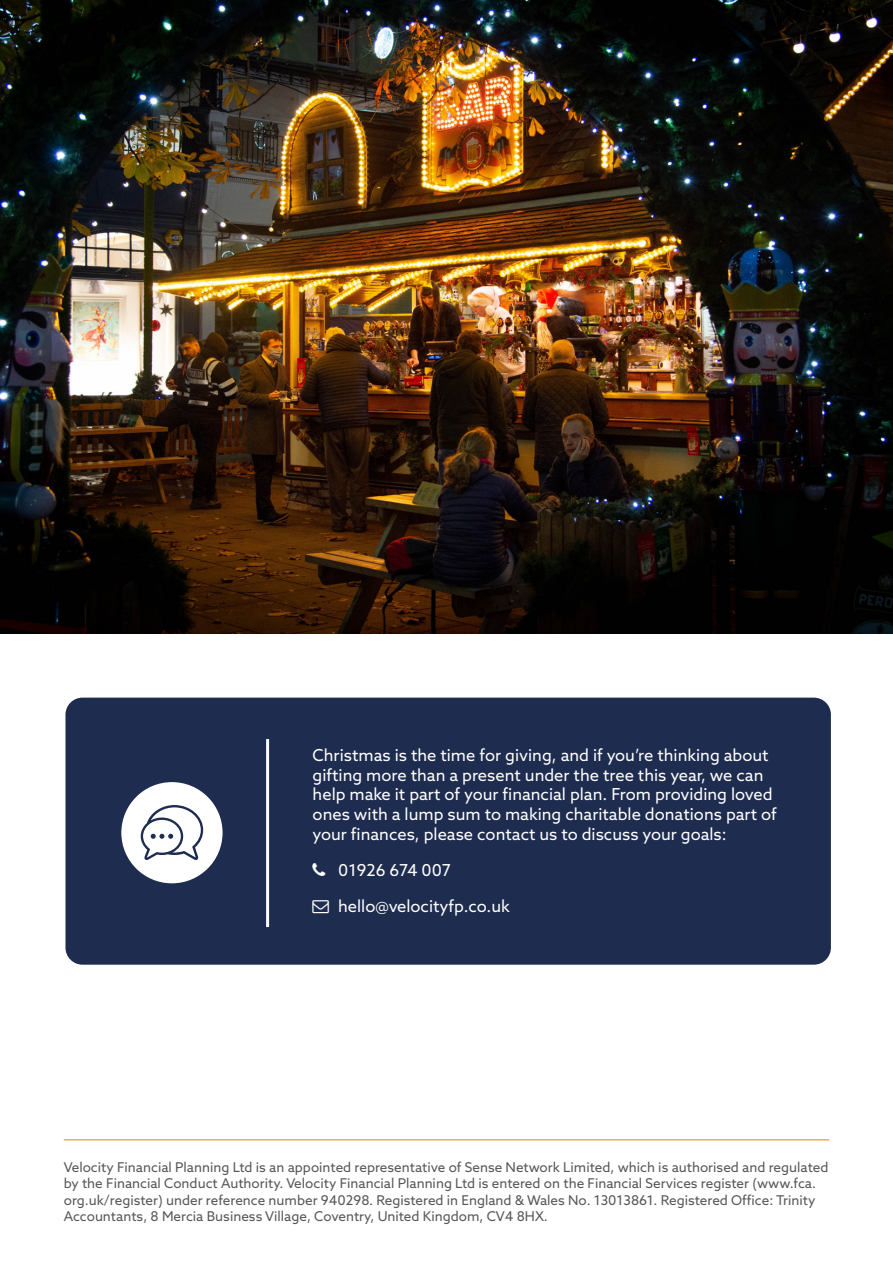
<style>
.page{position:relative;width:893px;height:1263px;background:#fff}
.page>*{position:absolute;margin:0;border:0;box-sizing:border-box;transform-origin:0 0}
.t1{font:16.5px/19.8px "Azo Sans";color:#fff}
.t2{font:15px "Azo Sans";color:#fff}
.t3{font:13.5px/16.2px "Azo Sans";color:#575756}
</style>
<div class="page">
<img style="left:0;top:0;width:893px;height:634px">
<div style="left:65px;top:698px;width:766px;height:267px;background:#1e2c4f;border-radius:17px"></div>
<hr style="left:266px;top:739px;width:3px;height:188px;background:#fff">
<div style="left:121px;top:782px;width:102px;height:101px;background:#fff;border-radius:50%"></div>
<svg style="left:141px;top:805px;width:62px;height:55px"></svg>
<hr style="left:64px;top:1139px;width:765px;height:1px;background:#f9af45">
<p class="t2" style="left:439px;top:56px;width:17px">11</p>
<p class="t1" style="left:313px;top:745px;width:466px">Christmas is the time for giving, and if you’re thinking about gifting more than a present under the tree this year, we can help make it part of your financial plan. From providing loved ones with a lump sum to making charitable donations part of your finances, please contact us to discuss your goals:</p>
<p class="t1" style="left:338px;top:860px;width:114px">01926 674 007</p>
<p class="t1" style="left:338px;top:895px;width:173px">hello@velocityfp.co.uk</p>
<p class="t3" style="left:64px;top:1159px;width:766px">Velocity Financial Planning Ltd is an appointed representative of Sense Network Limited, which is authorised and regulated by the Financial Conduct Authority. Velocity Financial Planning Ltd is entered on the Financial Services register (www.fca. org.uk/register) under reference number 940298. Registered in England &amp; Wales No. 13013861. Registered Office: Trinity Accountants, 8 Mercia Business Village, Coventry, United Kingdom, CV4 8HX.</p>
</div>
